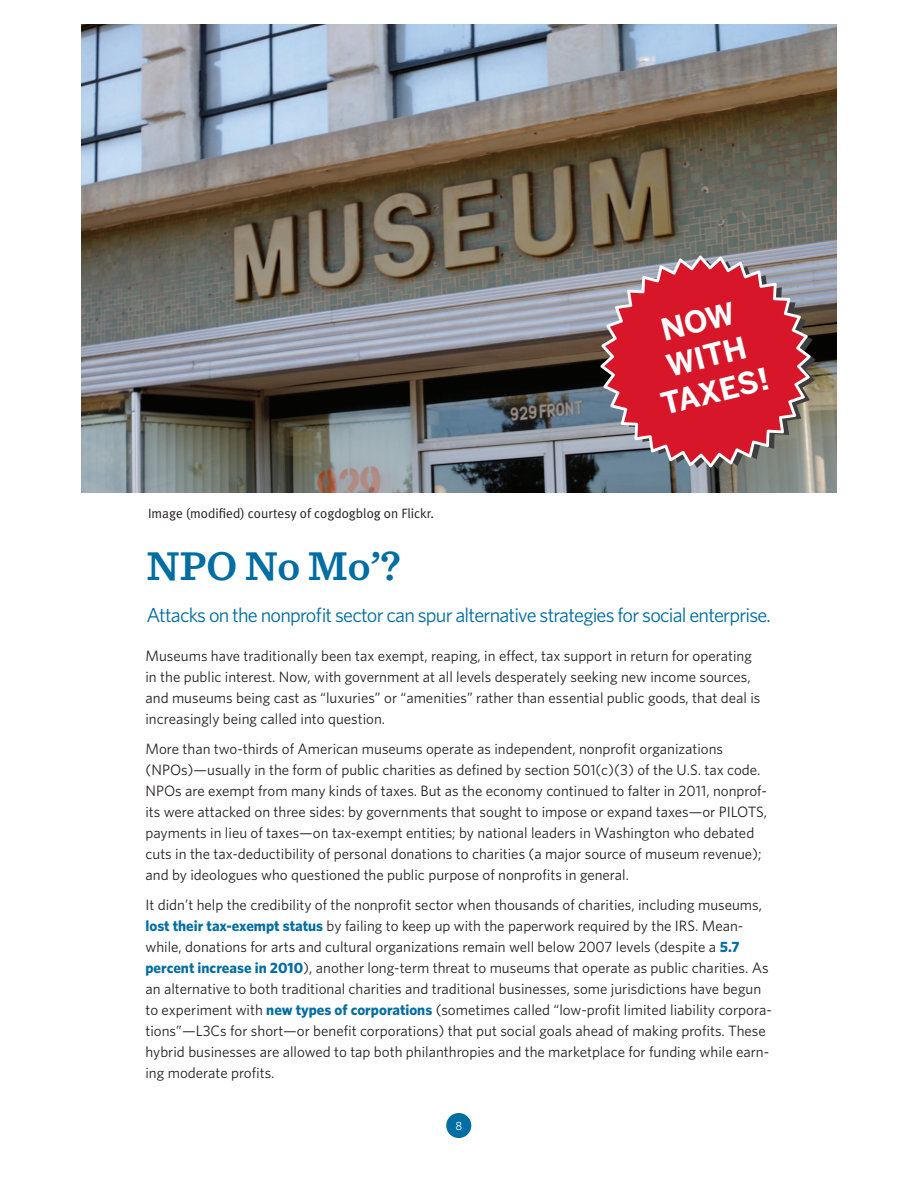
<style>
.page{position:relative;width:918px;height:1188px;background:#fff}
.page>*{position:absolute;margin:0;border:0;box-sizing:border-box;transform-origin:0 0}
.t1{font:600 42px "Sentinel";color:#006da3}
.t2{font:700 30px/36px "Benton Sans";color:#fff;text-align:center}
.t3{font:20.25px "Whitney";letter-spacing:-.04em;color:#006da3}
.t4{font:15px/21px "Whitney";color:#231f20}
.t5{font:13.5px "Meta Plus Normal";color:#231f20}
.t6{font:12px "Whitney";color:#fff}
.s1{font-weight:700;color:#006da3}
</style>
<div class="page">
<img style="left:81px;top:24px;width:756px;height:469px">
<div style="left:446px;top:1113px;width:25px;height:25px;background:#006da3;border-radius:50%"></div>
<svg style="left:602px;top:257px;width:214px;height:212px"></svg>
<svg style="left:600px;top:255px;width:211px;height:213px;fill:#d71729"></svg>
<p class="t5" style="left:148px;top:505px;width:288px">Image (modified) courtesy of cogdogblog on Flickr.</p>
<h2 class="t2" style="left:640px;top:317px;width:111px;rotate:-14deg">Now with taxes!</h2>
<h1 class="t1" style="left:147px;top:534px;width:256px">NPO No Mo’?</h1>
<h3 class="t3" style="left:147px;top:602px;width:626px">Attacks on the nonprofit sector can spur alternative strategies for social enterprise.</h3>
<p class="t4" style="left:146px;top:645px;width:616px">Museums have traditionally been tax exempt, reaping, in effect, tax support in return for operating in the public interest. Now, with government at all levels desperately seeking new income sources, and museums being cast as “luxuries” or “amenities” rather than essential public goods, that deal is increasingly being called into question.</p>
<p class="t4" style="left:146px;top:738px;width:623px">More than two-thirds of American museums operate as independent, nonprofit organizations (NPOs)—usually in the form of public charities as defined by section 501(c)(3) of the U.S. tax code.<br>NPOs are exempt from many kinds of taxes. But as the economy continued to falter in 2011, nonprof&shy;its were attacked on three sides: by governments that sought to impose or expand taxes—or PILOTS, payments in lieu of taxes—on tax-exempt entities; by national leaders in Washington who debated cuts in the tax-deductibility of personal donations to charities (a major source of museum revenue); and by ideologues who questioned the public purpose of nonprofits in general.</p>
<p class="t4" style="left:146px;top:894px;width:628px">It didn’t help the credibility of the nonprofit sector when thousands of charities, including museums, <span class="s1">lost their tax-exempt status</span> by failing to keep up with the paperwork required by the IRS. Mean&shy;while, donations for arts and cultural organizations remain well below 2007 levels (despite a <span class="s1">5.7 percent increase in 2010</span>), another long-term threat to museums that operate as public charities. As an alternative to both traditional charities and traditional businesses, some jurisdictions have begun to experiment with <span class="s1">new types of corporations</span> (sometimes called “low-profit limited liability corpora&shy;tions”—L3Cs for short—or benefit corporations) that put social goals ahead of making profits. These hybrid businesses are allowed to tap both philanthropies and the marketplace for funding while earn&shy;ing moderate profits.</p>
<p class="t6" style="left:455px;top:1118px;width:8px">8</p>
</div>
